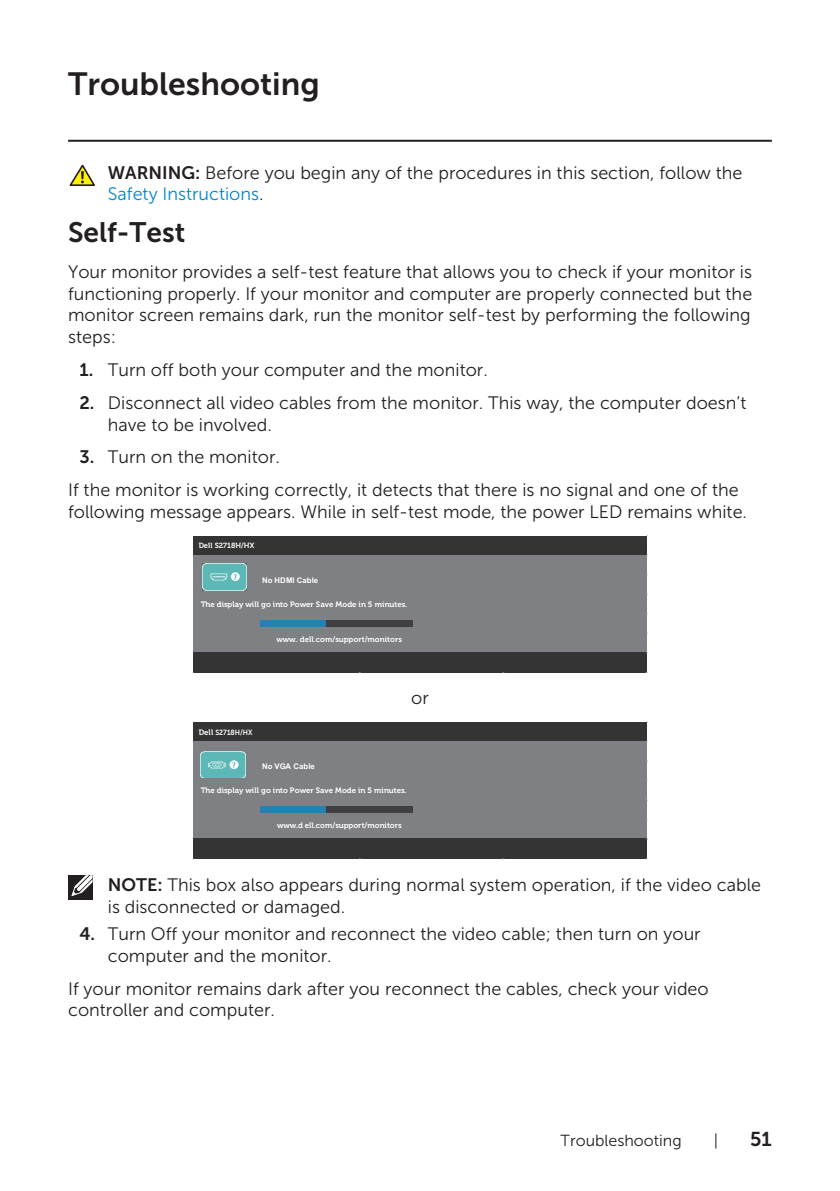
<style>
.page{position:relative;width:840px;height:1191px;background:#fff}
.page>*{position:absolute;margin:0;border:0;box-sizing:border-box;transform-origin:0 0}
.Head_1{font:32px "Museo Sans For Dell 700";color:#231f20}
.Head_2{font:28px "Museo Sans For Dell 700";color:#231f20}
.t1{font:20px "Museo Sans For Dell 700";color:#231f20}
.text{font:18px/21.6px "Museo Sans For Dell 300";color:#231f20}
.t2{font:16px "Museo Sans For Dell 300";color:#231f20}
.t3{font:700 7.8px "Museo For Dell";letter-spacing:.005em;color:#fff}
.t4{font:700 7.8px "Arial";letter-spacing:.015em;color:#fff}
.t5{font:7.6px "Museo Sans For Dell 700";color:#fff;scale:.92 1}
.t6{font:700 7.4px "Museo For Dell";color:#fff}
.s1{font-family:"Museo Sans For Dell 700"}
.s2{color:#0087cb}
.s3{font-family:"Museo For Dell";font-weight:700;font-size:7.8px}
</style>
<div class="page">
<hr style="left:68px;top:140px;width:703px;height:2px;background:#231f20">
<svg style="left:69px;top:164px;width:26px;height:22px"></svg>
<div style="left:193px;top:536px;width:453px;height:19px;background:#343434"></div>
<div style="left:193px;top:555px;width:453px;height:98px;background:#7f8083"></div>
<div style="left:193px;top:653px;width:453px;height:19px;background:#343434"></div>
<div style="left:260px;top:620px;width:152px;height:6px;background:#3f3f42"></div>
<div style="left:260px;top:620px;width:65px;height:6px;background:#2581b5"></div>
<img style="left:202px;top:564px;width:44px;height:27px">
<div style="left:193px;top:722px;width:453px;height:20px;background:#343434"></div>
<div style="left:193px;top:741px;width:453px;height:98px;background:#7f8083"></div>
<div style="left:193px;top:839px;width:453px;height:20px;background:#343434"></div>
<img style="left:200px;top:751px;width:45px;height:27px">
<div style="left:260px;top:806px;width:152px;height:7px;background:#3f3f42"></div>
<div style="left:260px;top:806px;width:65px;height:7px;background:#2581b5"></div>
<div style="left:68px;top:875px;width:24px;height:24px;background:#231f20"></div>
<svg style="left:71px;top:875px;width:22px;height:22px"></svg>
<p class="Head_1" style="left:68px;top:66px;width:253px">Troubleshooting</p>
<p class="text" style="left:108px;top:162px;width:636px"><span class="s1">WARNING:</span> Before you begin any of the procedures in this section, follow the<br><span class="s2">Safety Instructions</span>.</p>
<p class="Head_2" style="left:68px;top:216px;width:119px">Self-Test</p>
<p class="text" style="left:68px;top:261px;width:685px;text-align:justify">Your monitor provides a self-test feature that allows you to check if your monitor is functioning properly. If your monitor and computer are properly connected but the monitor screen remains dark, run the monitor self-test by performing the following steps:</p>
<p class="text" style="left:79px;top:359px;width:409px"><span class="s1">1.</span> Turn off both your computer and the monitor.</p>
<p class="text" style="left:108px;top:392px;width:639px;text-indent:-28px"><span class="s1">2.</span> Disconnect all video cables from the monitor. This way, the computer doesn’t have to be involved.</p>
<p class="text" style="left:79px;top:446px;width:202px"><span class="s1">3.</span> Turn on the monitor.</p>
<p class="text" style="left:68px;top:479px;width:680px">If the monitor is working correctly, it detects that there is no signal and one of the following message appears. While in self-test mode, the power LED remains white.</p>
<p class="t6" style="left:199px;top:541px;width:57px">Dell S2718H/HX</p>
<p class="t4" style="left:262px;top:575px;width:57px">No HDMI Cable</p>
<p class="t3" style="left:201px;top:600px;width:208px">The display will go into Power Save Mode in 5 minutes.</p>
<p class="t3" style="left:276px;top:634px;width:127px">www. dell.com/support/monitors</p>
<p class="t5" style="left:199px;top:727px;width:60px"><span class="s3">Dell</span> S2718H/HX</p>
<p class="t4" style="left:262px;top:761px;width:54px">No VGA Cable</p>
<p class="text" style="left:411px;top:687px;width:19px">or</p>
<p class="t3" style="left:201px;top:786px;width:207px">The display will go into Power Save Mode in 5 minutes.</p>
<p class="t3" style="left:277px;top:820px;width:126px">www.d ell.com/support/monitors</p>
<p class="text" style="left:108px;top:874px;width:654px"><span class="s1">NOTE:</span> This box also appears during normal system operation, if the video cable is disconnected or damaged.</p>
<p class="text" style="left:108px;top:923px;width:594px;text-indent:-28px"><span class="s1">4.</span> Turn Off your monitor and reconnect the video cable; then turn on your computer and the monitor.</p>
<p class="text" style="left:68px;top:977px;width:641px">If your monitor remains dark after you reconnect the cables, check your video controller and computer.</p>
<p class="t2" style="left:560px;top:1131px;width:123px">Troubleshooting</p>
<p class="t2" style="left:713px;top:1131px;width:6px">|</p>
<p class="t1" style="left:749px;top:1127px;width:23px">51</p>
</div>
